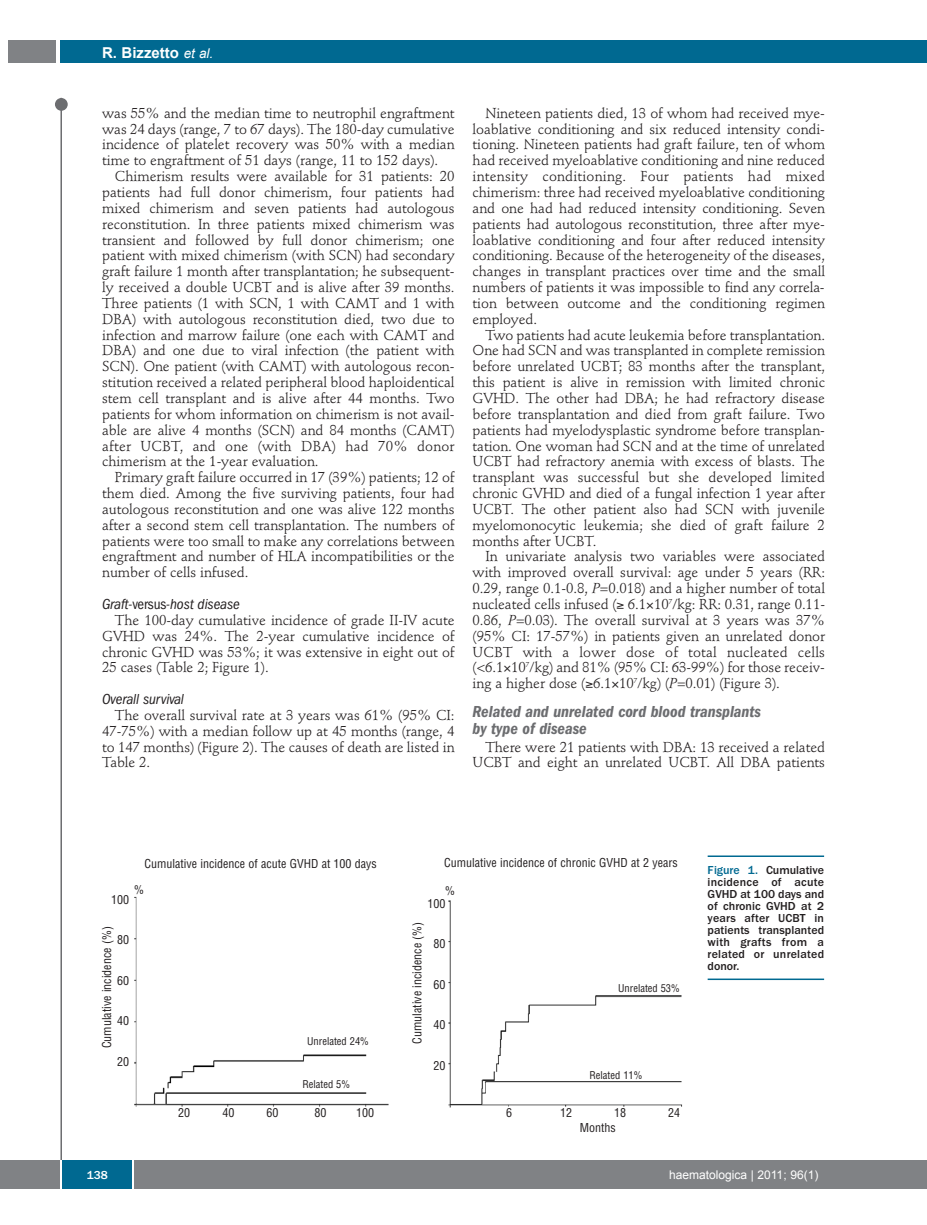
<style>
.page{position:relative;width:927px;height:1225px;background:#fff}
.page>*{position:absolute;margin:0;border:0;box-sizing:border-box;transform-origin:0 0}
.t1{font:italic 600 condensed 16.5px/16.5px "Franklin Gothic";color:#6c6d70}
.t2{font:italic condensed 15px "Franklin Gothic";letter-spacing:-.005em;color:#231f20}
.t3{font:700 15px "Arial";color:#fff}
.t4{font:14.25px/15.9px "Stempel Schneidler";letter-spacing:-.005em;color:#231f20;text-align:justify}
.t5{font:condensed 12px "Helvetica";color:#231f20}
.t6{font:500 12px/12px "Franklin Gothic";letter-spacing:.015em;color:#231f20;text-align:justify}
.t7{font:12px "Arial";color:#fff}
.t8{font:500 12px "Franklin Gothic";color:#fff}
.t9{font:condensed 10.5px "Helvetica";color:#231f20}
.s1{font-weight:400;font-style:italic;font-size:13.5px}
.s2{font-style:normal}
.s3{font-style:italic}
.s4{color:#006991}
</style>
<div class="page">
<div style="left:911px;top:40px;width:16px;height:22px;background:#006991"></div>
<div style="left:910px;top:1160px;width:17px;height:28px;background:#808285"></div>
<div style="left:55px;top:98px;width:13px;height:13px;background:#6c6d70;border-radius:50%"></div>
<hr style="left:60px;top:98px;width:2px;height:1064px;background:#6c6d70">
<div style="left:60px;top:40px;width:852px;height:22px;background:#006991"></div>
<div style="left:9px;top:40px;width:47px;height:22px;background:#808285"></div>
<div style="left:0;top:1160px;width:911px;height:28px;background:#808285"></div>
<div style="left:62px;top:1160px;width:71px;height:28px;background:#006991"></div>
<hr style="left:60px;top:1160px;width:2px;height:28px;background:#fff">
<svg style="left:133px;top:1160px;width:1px;height:28px"></svg>
<img style="left:134px;top:855px;width:577px;height:253px">
<hr style="left:708px;top:855px;width:116px;height:2px;background:#006991">
<hr style="left:708px;top:978px;width:116px;height:2px;background:#006991">
<p class="t3" style="left:102px;top:44px;width:113px">R. Bizzetto <span class="s1">et al.</span></p>
<p class="t4" style="left:102px;top:106px;width:354px">was 55% and the median time to neutrophil engraftment was 24 days (range, 7 to 67 days). The 180-day cumulative incidence of platelet recovery was 50% with a median time to engraftment of 51 days (range, 11 to 152 days).</p>
<p class="t4" style="left:102px;top:170px;width:354px;text-indent:13px">Chimerism results were available for 31 patients: 20 patients had full donor chimerism, four patients had mixed chimerism and seven patients had autologous reconstitution. In three patients mixed chimerism was transient and followed by full donor chimerism; one patient with mixed chimerism (with SCN) had secondary graft failure 1 month after transplantation; he subsequent&shy;ly received a double UCBT and is alive after 39 months.<br>Three patients (1 with SCN, 1 with CAMT and 1 with DBA) with autologous reconstitution died, two due to infection and marrow failure (one each with CAMT and DBA) and one due to viral infection (the patient with SCN). One patient (with CAMT) with autologous recon&shy;stitution received a related peripheral blood haploidentical stem cell transplant and is alive after 44 months. Two patients for whom information on chimerism is not avail&shy;able are alive 4 months (SCN) and 84 months (CAMT) after UCBT, and one (with DBA) had 70% donor chimerism at the 1-year evaluation.</p>
<p class="t4" style="left:102px;top:471px;width:354px;text-indent:13px">Primary graft failure occurred in 17 (39%) patients; 12 of them died. Among the five surviving patients, four had autologous reconstitution and one was alive 122 months after a second stem cell transplantation. The numbers of patients were too small to make any correlations between engraftment and number of HLA incompatibilities or the number of cells infused.</p>
<p class="t2" style="left:102px;top:599px;width:139px">Graft-<span class="s2">versus</span>-host disease</p>
<p class="t4" style="left:102px;top:613px;width:354px;text-indent:13px">The 100-day cumulative incidence of grade II-IV acute GVHD was 24%. The 2-year cumulative incidence of chronic GVHD was 53%; it was extensive in eight out of 25 cases (Table 2; Figure 1).</p>
<p class="t2" style="left:102px;top:694px;width:83px">Overall survival</p>
<p class="t4" style="left:102px;top:708px;width:354px;text-indent:13px">The overall survival rate at 3 years was 61% (95% CI:<br>47-75%) with a median follow up at 45 months (range, 4 to 147 months) (Figure 2). The causes of death are listed in Table 2.</p>
<p class="t4" style="left:473px;top:106px;width:354px;text-indent:13px">Nineteen patients died, 13 of whom had received mye&shy;loablative conditioning and six reduced intensity condi&shy;tioning. Nineteen patients had graft failure, ten of whom had received myeloablative conditioning and nine reduced intensity conditioning. Four patients had mixed chimerism: three had received myeloablative conditioning and one had had reduced intensity conditioning. Seven patients had autologous reconstitution, three after mye&shy;loablative conditioning and four after reduced intensity conditioning. Because of the heterogeneity of the diseases, changes in transplant practices over time and the small numbers of patients it was impossible to find any correla&shy;tion between outcome and the conditioning regimen employed.</p>
<p class="t4" style="left:473px;top:328px;width:354px;text-indent:13px">Two patients had acute leukemia before transplantation.<br>One had SCN and was transplanted in complete remission before unrelated UCBT; 83 months after the transplant, this patient is alive in remission with limited chronic GVHD. The other had DBA; he had refractory disease before transplantation and died from graft failure. Two patients had myelodysplastic syndrome before transplan&shy;tation. One woman had SCN and at the time of unrelated UCBT had refractory anemia with excess of blasts. The transplant was successful but she developed limited chronic GVHD and died of a fungal infection 1 year after UCBT. The other patient also had SCN with juvenile myelomonocytic leukemia; she died of graft failure 2 months after UCBT.</p>
<p class="t4" style="left:473px;top:550px;width:354px;text-indent:13px">In univariate analysis two variables were associated with improved overall survival: age under 5 years (RR:<br>0.29, range 0.1-0.8, <span class="s3">P</span>=0.018) and a higher number of total nucleated cells infused (≥ 6.1 10<sup>7</sup>/kg: RR: 0.31, range 0.11- 0.86, <span class="s3">P</span>=0.03). The overall survival at 3 years was 37% (95% CI: 17-57%) in patients given an unrelated donor UCBT with a lower dose of total nucleated cells (&lt;6.1 10<sup>7</sup>/kg) and 81% (95% CI: 63-99%) for those receiv&shy;ing a higher dose (≥6.1 10<sup>7</sup>/kg) (<span class="s3">P</span>=0.01) (Figure 3).</p>
<p class="t1" style="left:473px;top:705px;width:290px">Related and unrelated cord blood transplants by type of disease</p>
<p class="t4" style="left:473px;top:740px;width:354px;text-align:right">There were 21 patients with DBA: 13 received a related<br>UCBT and eight an unrelated UCBT. All DBA patients</p>
<p class="t5" style="left:145px;top:857px;width:234px">Cumulative incidence of acute GVHD at 100 days</p>
<p class="t5" style="left:444px;top:856px;width:235px">Cumulative incidence of chronic GVHD at 2 years</p>
<p class="t5" style="left:134px;top:882px;width:11px">%</p>
<p class="t5" style="left:445px;top:883px;width:11px">%</p>
<p class="t5" style="left:111px;top:892px;width:19px">100</p>
<p class="t5" style="left:117px;top:933px;width:13px">80</p>
<p class="t5" style="left:117px;top:973px;width:13px">60</p>
<p class="t5" style="left:117px;top:1014px;width:13px">40</p>
<p class="t5" style="left:117px;top:1054px;width:13px">20</p>
<p class="t5" style="left:427px;top:896px;width:19px">100</p>
<p class="t5" style="left:433px;top:937px;width:13px">80</p>
<p class="t5" style="left:433px;top:977px;width:13px">60</p>
<p class="t5" style="left:433px;top:1018px;width:13px">40</p>
<p class="t5" style="left:433px;top:1058px;width:13px">20</p>
<p class="t5" style="left:410px;top:1043px;width:123px;rotate:-90deg">Cumulative incidence (%)</p>
<p class="t5" style="left:100px;top:1048px;width:123px;rotate:-90deg">Cumulative incidence (%)</p>
<p class="t9" style="left:307px;top:1035px;width:63px">Unrelated 24%</p>
<p class="t9" style="left:303px;top:1078px;width:49px">Related 5%</p>
<p class="t5" style="left:178px;top:1106px;width:13px">20</p>
<p class="t5" style="left:222px;top:1106px;width:13px">40</p>
<p class="t5" style="left:267px;top:1106px;width:13px">60</p>
<p class="t5" style="left:315px;top:1106px;width:13px">80</p>
<p class="t5" style="left:356px;top:1106px;width:19px">100</p>
<p class="t9" style="left:618px;top:981px;width:63px">Unrelated 53%</p>
<p class="t9" style="left:590px;top:1069px;width:55px">Related 11%</p>
<p class="t5" style="left:506px;top:1106px;width:7px">6</p>
<p class="t5" style="left:560px;top:1106px;width:13px">12</p>
<p class="t5" style="left:614px;top:1106px;width:13px">18</p>
<p class="t5" style="left:668px;top:1106px;width:13px">24</p>
<p class="t5" style="left:580px;top:1120px;width:37px">Months</p>
<p class="t6" style="left:708px;top:865px;width:118px"><span class="s4">Figure 1.</span> Cumulative incidence of acute GVHD at 100 days and of chronic GVHD at 2 years after UCBT in patients transplanted with grafts from a related or unrelated donor.</p>
<p class="t8" style="left:87px;top:1171px;width:23px">138</p>
<p class="t7" style="left:669px;top:1168px;width:151px">haematologica | 2011; 96(1)</p>
</div>
